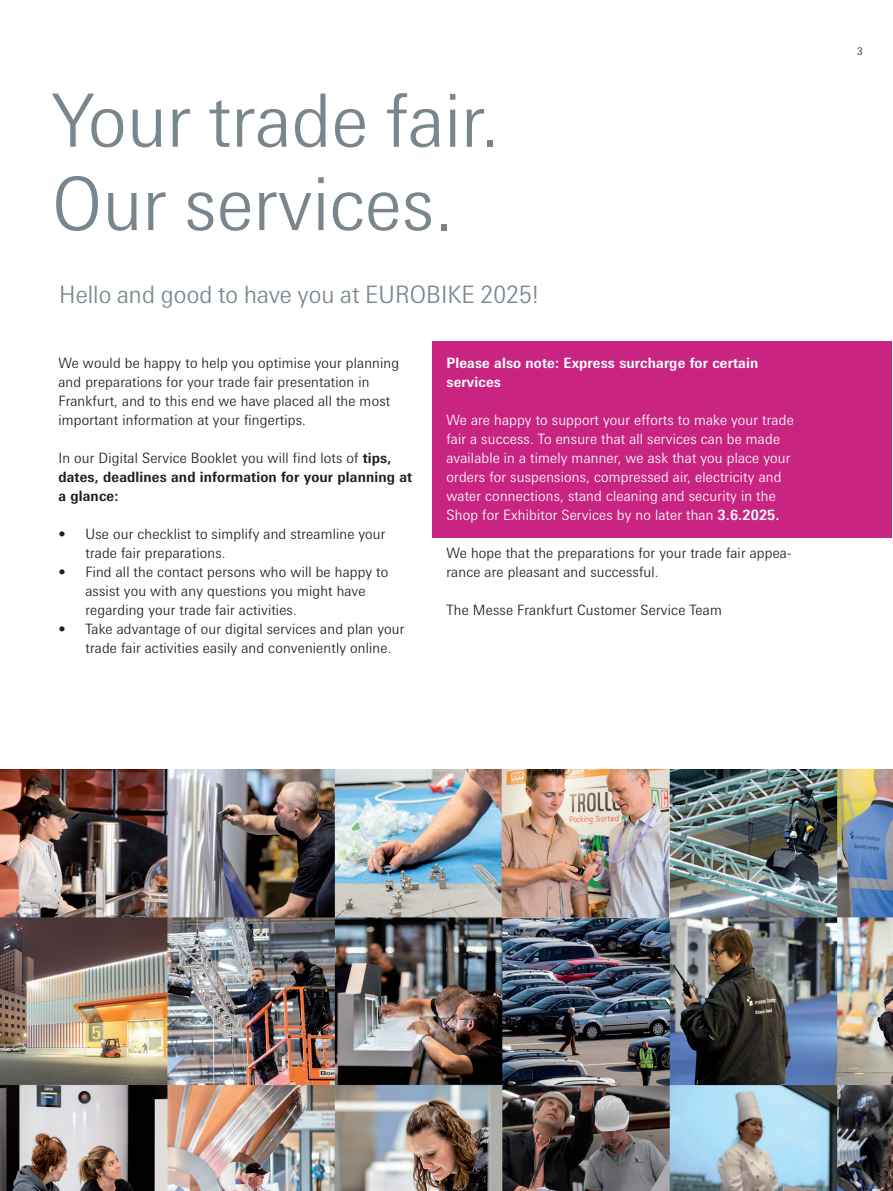
<style>
.page{position:relative;width:893px;height:1191px;background:#fff}
.page>*{position:absolute;margin:0;border:0;box-sizing:border-box;transform-origin:0 0}
.t1{font:300 73.5px/83.4px "Messe Univers";color:#7a868d}
.t2{font:300 24px "Messe Univers";color:#7a868d}
.t3{font:300 14.25px/19px "Messe Univers";letter-spacing:.01em;color:#231f20}
.t4{font:300 14.25px/19px "Messe Univers";letter-spacing:.01em;color:#fff}
.t5{font:700 14.25px/19px "Messe Univers";letter-spacing:.01em;color:#231f20}
.t6{font:700 14.25px/19px "Messe Univers";letter-spacing:.01em;color:#fff}
.t7{font:300 10.5px "Messe Univers";color:#231f20}
.s1{font-weight:300}
.s2{font-weight:700}
</style>
<div class="page">
<div style="left:432px;top:341px;width:460px;height:196px;background:#c92482"></div>
<img style="left:0;top:769px;width:893px;height:422px">
<h1 class="t1" style="left:52px;top:78px;width:449px">Your trade fair.<br>Our services.</h1>
<h2 class="t2" style="left:59px;top:280px;width:481px">Hello and good to have you at EUROBIKE 2025!</h2>
<p class="t3" style="left:58px;top:353px;width:342px">We would be happy to help you optimise your planning and preparations for your trade fair presentation in Frankfurt, and to this end we have placed all the most important information at your fingertips.</p>
<p class="t5" style="left:58px;top:448px;width:355px"><span class="s1">In our Digital Service Booklet you will find lots of</span> tips, dates, deadlines and information for your planning at a glance:</p>
<p class="t3" style="left:85px;top:524px;width:302px;text-indent:-27px">• Use our checklist to simplify and streamline your trade fair preparations.</p>
<p class="t3" style="left:85px;top:562px;width:304px;text-indent:-27px">• Find all the contact persons who will be happy to assist you with any questions you might have regarding your trade fair activities.</p>
<p class="t3" style="left:85px;top:619px;width:320px;text-indent:-27px">• Take advantage of our digital services and plan your trade fair activities easily and conveniently online.</p>
<p class="t6" style="left:446px;top:353px;width:313px">Please also note: Express surcharge for certain services</p>
<p class="t4" style="left:446px;top:410px;width:349px">We are happy to support your efforts to make your trade fair a success. To ensure that all services can be made available in a timely manner, we ask that you place your orders for suspensions, compressed air, electricity and water connections, stand cleaning and security in the Shop for Exhibitor Services by no later than <span class="s2">3.6.2025.</span></p>
<p class="t3" style="left:446px;top:543px;width:346px">We hope that the preparations for your trade fair appea&shy;rance are pleasant and successful.</p>
<p class="t3" style="left:446px;top:600px;width:277px">The Messe Frankfurt Customer Service Team</p>
<p class="t7" style="left:857px;top:45px;width:7px">3</p>
</div>
